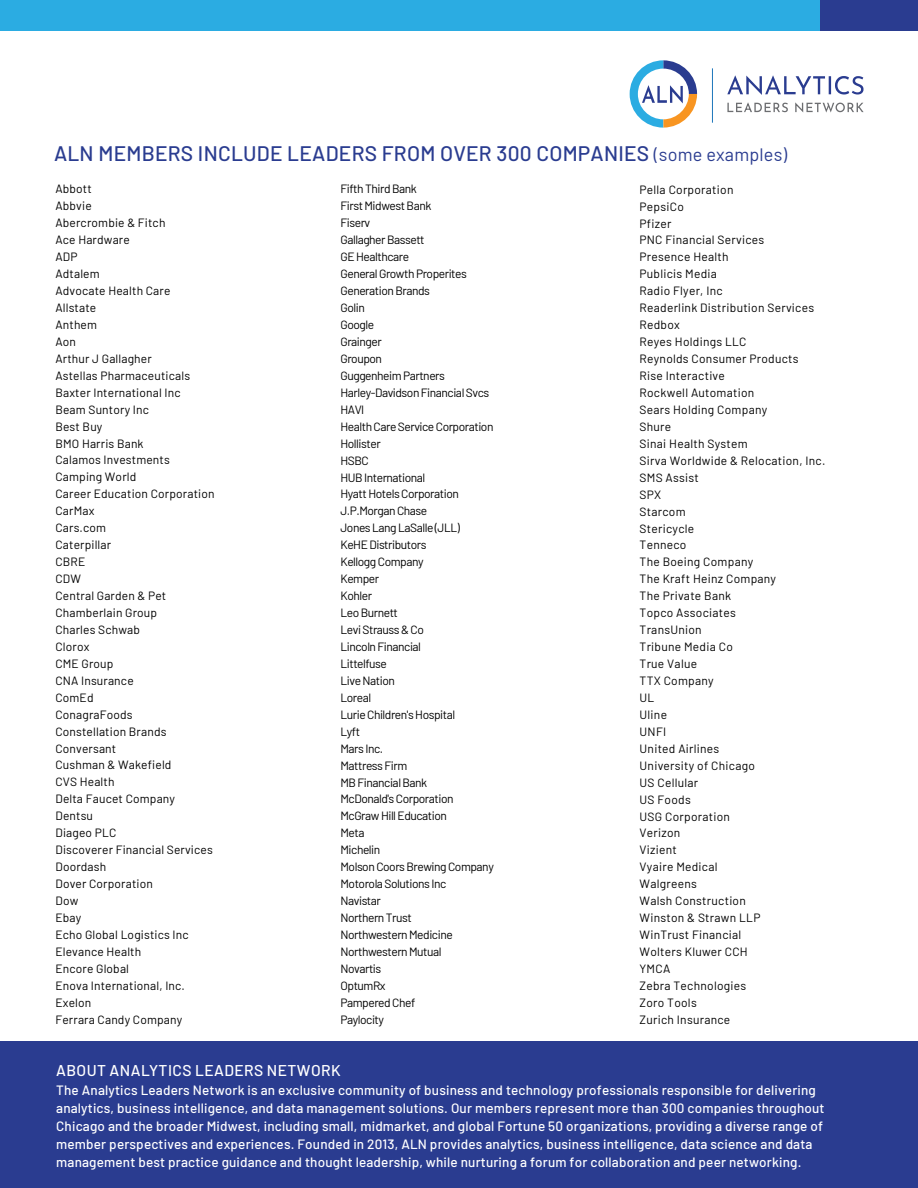
<style>
.page{position:relative;width:918px;height:1188px;background:#fff}
.page>*{position:absolute;margin:0;border:0;box-sizing:border-box;transform-origin:0 0}
.t1{font:500 21px "Barlow";letter-spacing:.01em;color:#2a3c90}
.t2{font:500 15.6px "Barlow";letter-spacing:.025em;color:#fff}
.t3{font:500 13.5px/18px "Barlow";letter-spacing:.01em;color:#fff}
.t4{font:12px/17px "Barlow";letter-spacing:.015em;color:#000}
.t5{font:12px/17px "Barlow";letter-spacing:-.04em;color:#000}
.s1{font-weight:400;font-size:18px}
</style>
<div class="page">
<div style="left:723px;top:0;width:195px;height:30px;background:#2a3c90"></div>
<div style="left:0;top:0;width:820px;height:30px;background:#2bace2"></div>
<div style="left:0;top:1042px;width:918px;height:146px;background:#2a3c90"></div>
<svg style="left:630px;top:60px;width:67px;height:68px"></svg>
<svg style="left:727px;top:75px;width:137px;height:20px"></svg>
<svg style="left:727px;top:102px;width:61px;height:10px"></svg>
<svg style="left:795px;top:102px;width:69px;height:11px"></svg>
<hr style="left:712px;top:68px;width:1px;height:55px;background:#1d76bb">
<h1 class="t1" style="left:54px;top:138px;width:735px">ALN MEMBERS INCLUDE LEADERS FROM OVER 300 COMPANIES <span class="s1">(some examples)</span></h1>
<p class="t4" style="left:55px;top:180px;width:161px">Abbott<br>Abbvie<br>Abercrombie &amp; Fitch<br>Ace Hardware<br>ADP<br>Adtalem<br>Advocate Health Care<br>Allstate<br>Anthem<br>Aon<br>Arthur J Gallagher<br>Astellas Pharmaceuticals<br>Baxter International Inc<br>Beam Suntory Inc<br>Best Buy<br>BMO Harris Bank<br>Calamos Investments<br>Camping World<br>Career Education Corporation<br>CarMax<br>Cars.com<br>Caterpillar<br>CBRE<br>CDW<br>Central Garden &amp; Pet<br>Chamberlain Group<br>Charles Schwab<br>Clorox<br>CME Group<br>CNA Insurance<br>ComEd<br>ConagraFoods<br>Constellation Brands<br>Conversant<br>Cushman &amp; Wakefield<br>CVS Health<br>Delta Faucet Company<br>Dentsu<br>Diageo PLC<br>Discoverer Financial Services<br>Doordash<br>Dover Corporation<br>Dow<br>Ebay<br>Echo Global Logistics Inc<br>Elevance Health<br>Encore Global<br>Enova International, Inc.<br>Exelon<br>Ferrara Candy Company</p>
<p class="t5" style="left:341px;top:180px;width:155px">Fifth Third Bank<br>First Midwest Bank<br>Fiserv<br>Gallagher Bassett<br>GE Healthcare<br>General Growth Properites<br>Generation Brands<br>Golin<br>Google<br>Grainger<br>Groupon<br>Guggenheim Partners<br>Harley-Davidson Financial Svcs<br>HAVI<br>Health Care Service Corporation<br>Hollister<br>HSBC<br>HUB International<br>Hyatt Hotels Corporation<br>J.P.Morgan Chase<br>Jones Lang LaSalle (JLL)<br>KeHE Distributors<br>Kellogg Company<br>Kemper<br>Kohler<br>Leo Burnett<br>Levi Strauss &amp; Co<br>Lincoln Financial<br>Littelfuse<br>Live Nation<br>Loreal<br>Lurie Children's Hospital<br>Lyft<br>Mars Inc.<br>Mattress Firm<br>MB Financial Bank<br>McDonald's Corporation<br>McGraw Hill Education<br>Meta<br>Michelin<br>Molson Coors Brewing Company<br>Motorola Solutions Inc<br>Navistar<br>Northern Trust<br>Northwestern Medicine<br>Northwestern Mutual<br>Novartis<br>OptumRx<br>Pampered Chef<br>Paylocity</p>
<p class="t4" style="left:640px;top:180px;width:187px">Pella Corporation<br>PepsiCo<br>Pfizer<br>PNC Financial Services<br>Presence Health<br>Publicis Media<br>Radio Flyer, Inc<br>Readerlink Distribution Services<br>Redbox<br>Reyes Holdings LLC<br>Reynolds Consumer Products<br>Rise Interactive<br>Rockwell Automation<br>Sears Holding Company<br>Shure<br>Sinai Health System<br>Sirva Worldwide &amp; Relocation, Inc.<br>SMS Assist<br>SPX<br>Starcom<br>Stericycle<br>Tenneco<br>The Boeing Company<br>The Kraft Heinz Company<br>The Private Bank<br>Topco Associates<br>TransUnion<br>Tribune Media Co<br>True Value<br>TTX Company<br>UL<br>Uline<br>UNFI<br>United Airlines<br>University of Chicago<br>US Cellular<br>US Foods<br>USG Corporation<br>Verizon<br>Vizient<br>Vyaire Medical<br>Walgreens<br>Walsh Construction<br>Winston &amp; Strawn LLP<br>WinTrust Financial<br>Wolters Kluwer CCH<br>YMCA<br>Zebra Technologies<br>Zoro Tools<br>Zurich Insurance</p>
<h2 class="t2" style="left:56px;top:1059px;width:286px">ABOUT ANALYTICS LEADERS NETWORK</h2>
<p class="t3" style="left:56px;top:1080px;width:770px">The Analytics Leaders Network is an exclusive community of business and technology professionals responsible for delivering analytics, business intelligence, and data management solutions. Our members represent more than 300 companies throughout Chicago and the broader Midwest, including small, midmarket, and global Fortune 50 organizations, providing a diverse range of member perspectives and experiences. Founded in 2013, ALN provides analytics, business intelligence, data science and data management best practice guidance and thought leadership, while nurturing a forum for collaboration and peer networking.</p>
</div>
